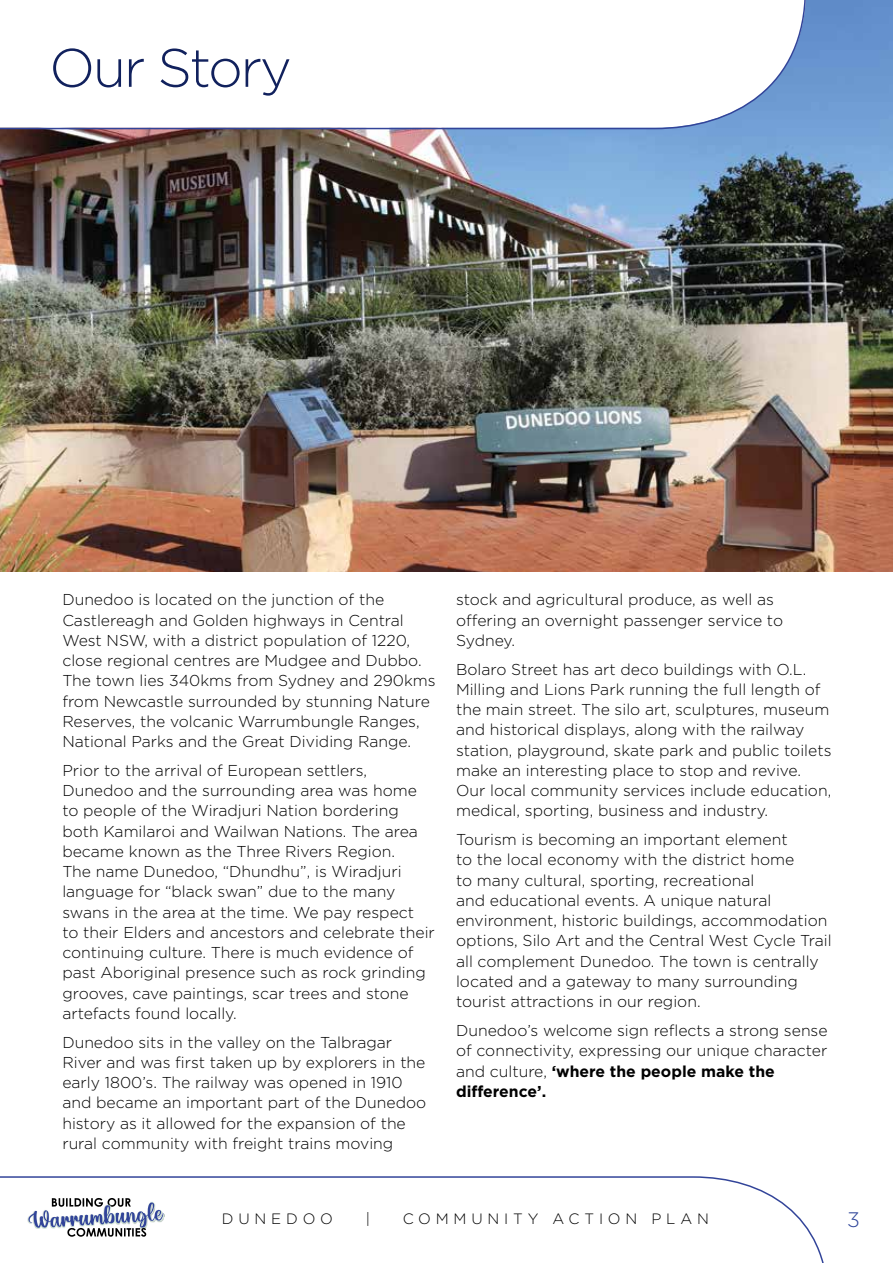
<style>
.page{position:relative;width:893px;height:1263px;background:#fff}
.page>*{position:absolute;margin:0;border:0;box-sizing:border-box;transform-origin:0 0}
.t1{font:300 54px "Gotham";letter-spacing:-.04em;color:#11215d}
.t2{font:300 21px "Gotham";color:#30469a}
.t3{font:300 15.75px/20.2px "Gotham";color:#000}
.t4{font:300 15px "Gotham";letter-spacing:.32em;color:#000}
.s1{font-weight:700}
</style>
<div class="page">
<img style="left:0;top:0;width:893px;height:572px">
<svg style="left:0;top:0;width:807px;height:130px"></svg>
<svg style="left:0;top:1176px;width:824px;height:87px"></svg>
<img style="left:163px;top:1202px;width:2px;height:27px">
<img style="left:163px;top:1202px;width:1px;height:26px">
<svg style="left:28px;top:1198px;width:135px;height:39px"></svg>
<h1 class="t1" style="left:49px;top:38px;width:244px">Our Story</h1>
<p class="t3" style="left:62px;top:589px;width:375px">Dunedoo is located on the junction of the Castlereagh and Golden highways in Central West NSW, with a district population of 1220, close regional centres are Mudgee and Dubbo.<br>The town lies 340kms from Sydney and 290kms from Newcastle surrounded by stunning Nature Reserves, the volcanic Warrumbungle Ranges, National Parks and the Great Dividing Range.</p>
<p class="t3" style="left:62px;top:760px;width:374px">Prior to the arrival of European settlers, Dunedoo and the surrounding area was home to people of the Wiradjuri Nation bordering both Kamilaroi and Wailwan Nations. The area became known as the Three Rivers Region.<br>The name Dunedoo, “Dhundhu”, is Wiradjuri language for “black swan” due to the many swans in the area at the time. We pay respect<br>to their Elders and ancestors and celebrate their continuing culture. There is much evidence of past Aboriginal presence such as rock grinding grooves, cave paintings, scar trees and stone artefacts found locally.</p>
<p class="t3" style="left:62px;top:1032px;width:365px">Dunedoo sits in the valley on the Talbragar River and was first taken up by explorers in the early 1800’s. The railway was opened in 1910 and became an important part of the Dunedoo history as it allowed for the expansion of the rural community with freight trains moving</p>
<p class="t3" style="left:456px;top:589px;width:329px">stock and agricultural produce, as well as offering an overnight passenger service to<br>Sydney.</p>
<p class="t3" style="left:456px;top:659px;width:377px">Bolaro Street has art deco buildings with O.L.<br>Milling and Lions Park running the full length of the main street. The silo art, sculptures, museum and historical displays, along with the railway station, playground, skate park and public toilets make an interesting place to stop and revive.<br>Our local community services include education, medical, sporting, business and industry.</p>
<p class="t3" style="left:456px;top:829px;width:377px">Tourism is becoming an important element<br>to the local economy with the district home<br>to many cultural, sporting, recreational<br>and educational events. A unique natural environment, historic buildings, accommodation options, Silo Art and the Central West Cycle Trail all complement Dunedoo. The town is centrally located and a gateway to many surrounding tourist attractions in our region.</p>
<p class="t3" style="left:456px;top:1020px;width:373px">Dunedoo’s welcome sign reflects a strong sense of connectivity, expressing our unique character and culture, <span class="s1">‘where the people make the difference’.</span></p>
<p class="t4" style="left:222px;top:1210px;width:113px">DUNEDOO</p>
<p class="t4" style="left:366px;top:1210px;width:6px">|</p>
<p class="t4" style="left:403px;top:1210px;width:308px">COMMUNITY ACTION PLAN</p>
<h2 class="t2" style="left:847px;top:1208px;width:14px">3</h2>
</div>
